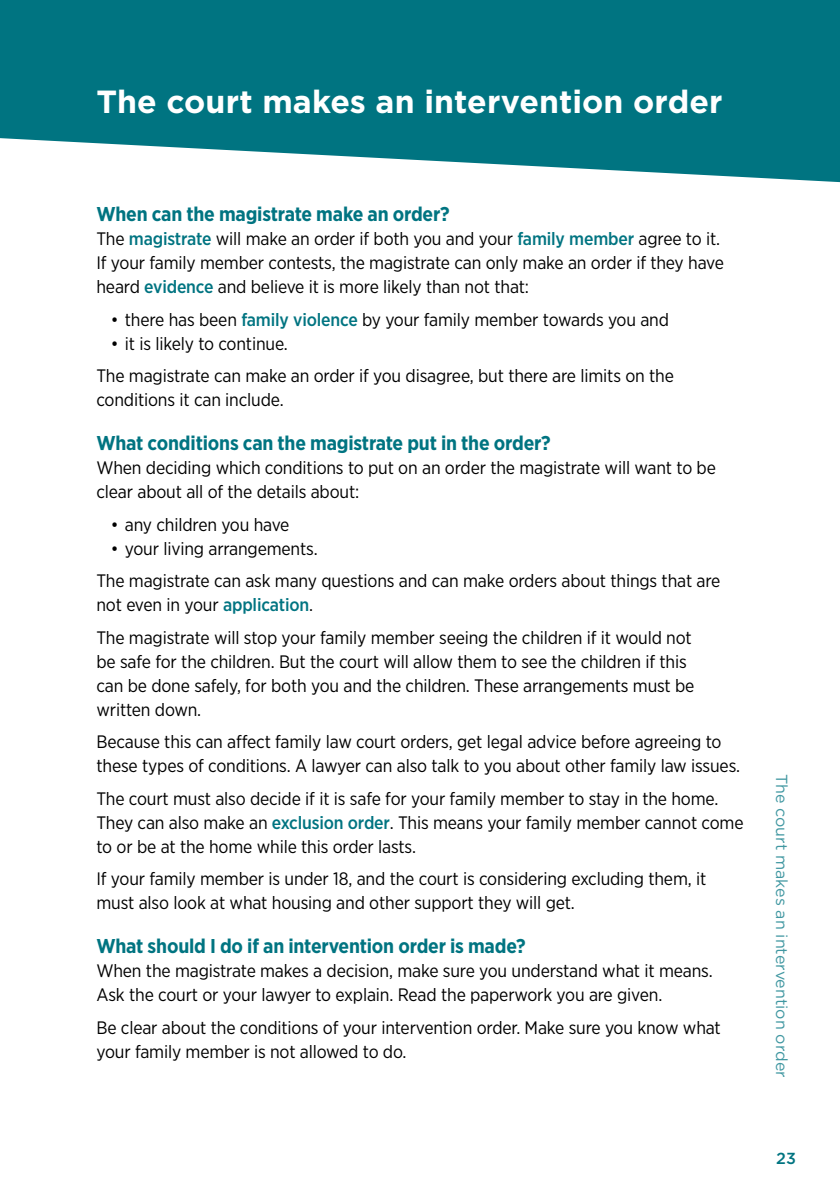
<style>
.page{position:relative;width:840px;height:1191px;background:#fff}
.page>*{position:absolute;margin:0;border:0;box-sizing:border-box;transform-origin:0 0}
.t1{font:700 32px "Gotham";color:#fff}
.t2{font:700 20px "Gotham Narrow";letter-spacing:-.01em;color:#007481}
.t3{font:18px/24px "Gotham Narrow";letter-spacing:-.01em;color:#000}
.t4{font:16px "Gotham";color:#4097a1}
.t5{font:500 16px "Gotham";color:#007481}
.s1{font-weight:500;color:#007481}
</style>
<div class="page">
<svg style="left:0;top:0;width:839px;height:183px;background:#1f8590"></svg>
<h1 class="t1" style="left:96px;top:81px;width:627px">The court makes an intervention order</h1>
<p class="t2" style="left:96px;top:201px;width:354px">When can the magistrate make an order?</p>
<p class="t3" style="left:96px;top:226px;width:628px">The <span class="s1">magistrate</span> will make an order if both you and your <span class="s1">family member</span> agree to it.<br>If your family member contests, the magistrate can only make an order if they have heard <span class="s1">evidence</span> and believe it is more likely than not that:</p>
<p class="t3" style="left:111px;top:307px;width:559px">• there has been <span class="s1">family violence</span> by your family member towards you and</p>
<p class="t3" style="left:96px;top:327px;width:578px;line-height:32.6px;text-indent:14px">• it is likely to continue.<br>The magistrate can make an order if you disagree, but there are limits on the</p>
<p class="t3" style="left:96px;top:387px;width:189px">conditions it can include.</p>
<p class="t2" style="left:96px;top:430px;width:455px">What conditions can the magistrate put in the order?</p>
<p class="t3" style="left:96px;top:455px;width:620px">When deciding which conditions to put on an order the magistrate will want to be clear about all of the details about:</p>
<p class="t3" style="left:111px;top:512px;width:180px">• any children you have</p>
<p class="t3" style="left:96px;top:531px;width:625px;line-height:32.6px;text-indent:14px">• your living arrangements.<br>The magistrate can ask many questions and can make orders about things that are</p>
<p class="t3" style="left:96px;top:588px;width:596px;line-height:32.6px">not even in your <span class="s1">application</span>.<br>The magistrate will stop your family member seeing the children if it would not</p>
<p class="t3" style="left:96px;top:649px;width:599px">be safe for the children. But the court will allow them to see the children if this can be done safely, for both you and the children. These arrangements must be written down.</p>
<p class="t3" style="left:96px;top:729px;width:645px">Because this can affect family law court orders, get legal advice before agreeing to these types of conditions. A lawyer can also talk to you about other family law issues.</p>
<p class="t3" style="left:96px;top:786px;width:648px">The court must also decide if it is safe for your family member to stay in the home.<br>They can also make an <span class="s1">exclusion order</span>. This means your family member cannot come to or be at the home while this order lasts.</p>
<p class="t3" style="left:96px;top:866px;width:611px">If your family member is under 18, and the court is considering excluding them, it must also look at what housing and other support they will get.</p>
<p class="t2" style="left:96px;top:933px;width:430px">What should I do if an intervention order is made?</p>
<p class="t3" style="left:96px;top:958px;width:617px">When the magistrate makes a decision, make sure you understand what it means.<br>Ask the court or your lawyer to explain. Read the paperwork you are given.</p>
<p class="t3" style="left:96px;top:1015px;width:625px">Be clear about the conditions of your intervention order. Make sure you know what your family member is not allowed to do.</p>
<p class="t4" style="left:791px;top:774px;width:305px;rotate:90deg">The court makes an intervention order</p>
<p class="t5" style="left:775px;top:1148px;width:21px">23</p>
</div>
